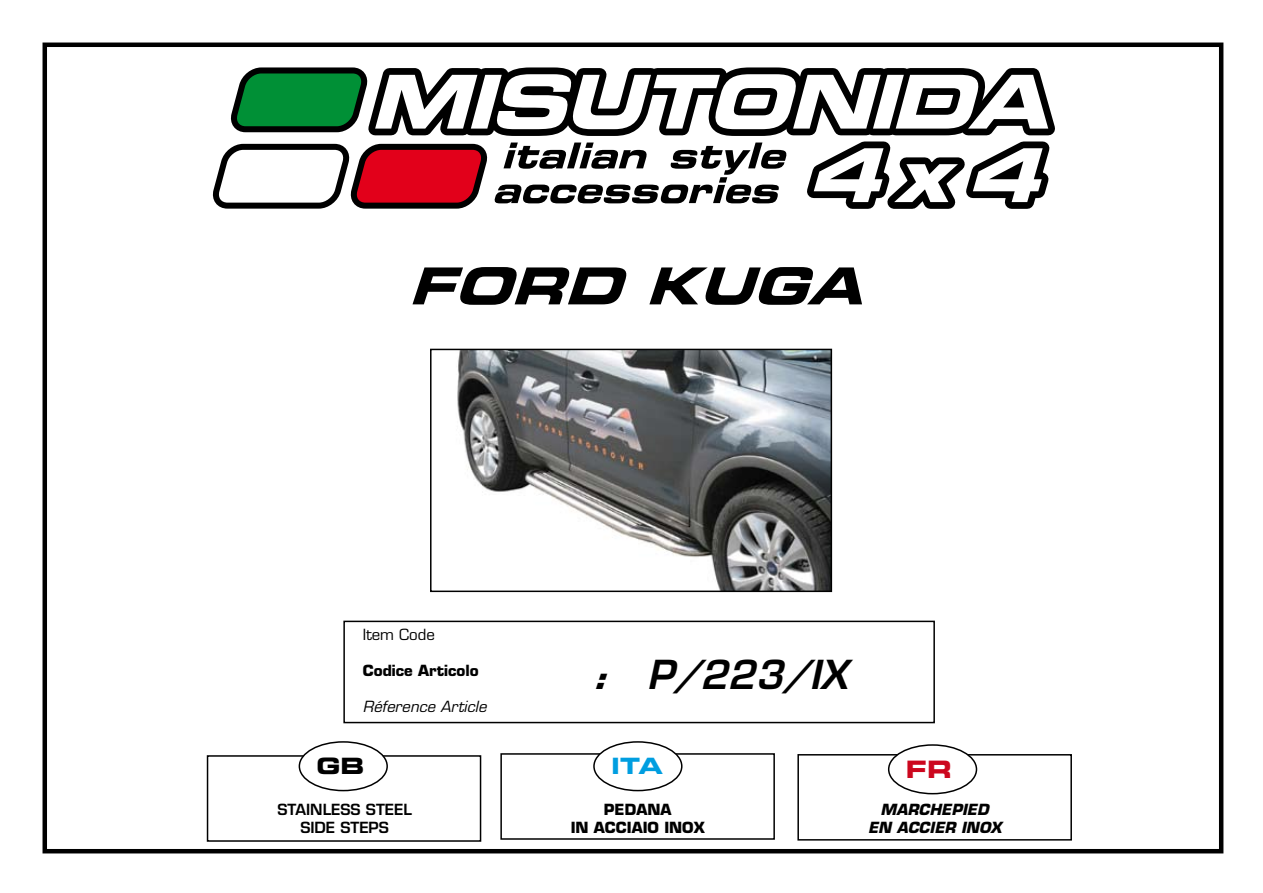
<style>
.page{position:relative;width:1263px;height:893px;background:#fff}
.page>*{position:absolute;margin:0;border:0;box-sizing:border-box;transform-origin:0 0}
.t1{font:italic 51px "Eurostile LT Std Bold Ex 2";color:#000}
.t2{font:italic 600 39px "Eurostile LT Std";color:#000}
.t3{font:24px "Eurostile LT Std Bold Ex 2";color:#cc071e}
.t4{font:22.5px "Eurostile LT Std Bold Ex 2";color:#009ee0}
.t5{font:22.5px "Eurostile LT Std Bold Ex 2";color:#000}
.t6{font:700 15px/18px "Eurostile LT Std";color:#000;text-align:center}
.t7{font:600 15px/18px "Eurostile LT Std";color:#000;text-align:center}
.t8{font:italic 700 15px/18px "Eurostile LT Std";color:#000;text-align:center}
.t9{font:italic 15px "Eurostile LT Std";color:#000}
.t10{font:15px "Eurostile LT Std";color:#000}
.s1{font-family:"Eurostile LT Std Bold Ex 2";font-weight:400;font-size:30px}
</style>
<div class="page">
<div style="left:43px;top:43px;width:1180px;height:810px;border:4px solid #000"></div>
<div style="left:343px;top:621px;width:592px;height:102px;border:2px solid #000"></div>
<div style="left:207px;top:755px;width:274px;height:87px;border:2px solid #000"></div>
<div style="left:299px;top:742px;width:88px;height:49px;background:#fff;border-radius:50%"></div>
<div style="left:299px;top:741px;width:89px;height:50px;border:2px solid #000;border-radius:50%"></div>
<div style="left:500px;top:753px;width:275px;height:87px;border:2px solid #000"></div>
<div style="left:594px;top:742px;width:88px;height:49px;background:#fff;border-radius:50%"></div>
<div style="left:593px;top:741px;width:89px;height:50px;border:2px solid #000;border-radius:50%"></div>
<div style="left:797px;top:754px;width:275px;height:87px;border:2px solid #000"></div>
<div style="left:889px;top:745px;width:87px;height:49px;background:#fff;border-radius:50%"></div>
<div style="left:888px;top:744px;width:89px;height:50px;border:2px solid #000;border-radius:50%"></div>
<svg style="left:213px;top:67px;width:842px;height:142px"></svg>
<img style="left:457px;top:352px;width:372px;height:237px">
<div style="left:430px;top:349px;width:402px;height:243px;border:2px solid #000"></div>
<h1 class="t1" style="left:409px;top:250px;width:478px">FORD KUGA</h1>
<p class="t10" style="left:363px;top:625px;width:73px">Item Code</p>
<p class="t6" style="left:363px;top:661px;width:117px">Codice Articolo</p>
<p class="t9" style="left:363px;top:697px;width:125px">Réference Article</p>
<h2 class="t2" style="left:592px;top:650px;width:257px"><span class="s1">:</span> P/223/IX</h2>
<h3 class="t5" style="left:317px;top:750px;width:49px">GB</h3>
<h3 class="t4" style="left:611px;top:750px;width:53px">ITA</h3>
<h3 class="t3" style="left:906px;top:752px;width:48px">FR</h3>
<p class="t6" style="left:571px;top:800px;width:135px">PEDANA<br>IN ACCIAIO INOX</p>
<p class="t7" style="left:277px;top:800px;width:136px">STAINLESS STEEL<br>SIDE STEPS</p>
<p class="t8" style="left:868px;top:800px;width:135px">MARCHEPIED<br>EN ACCIER INOX</p>
</div>
